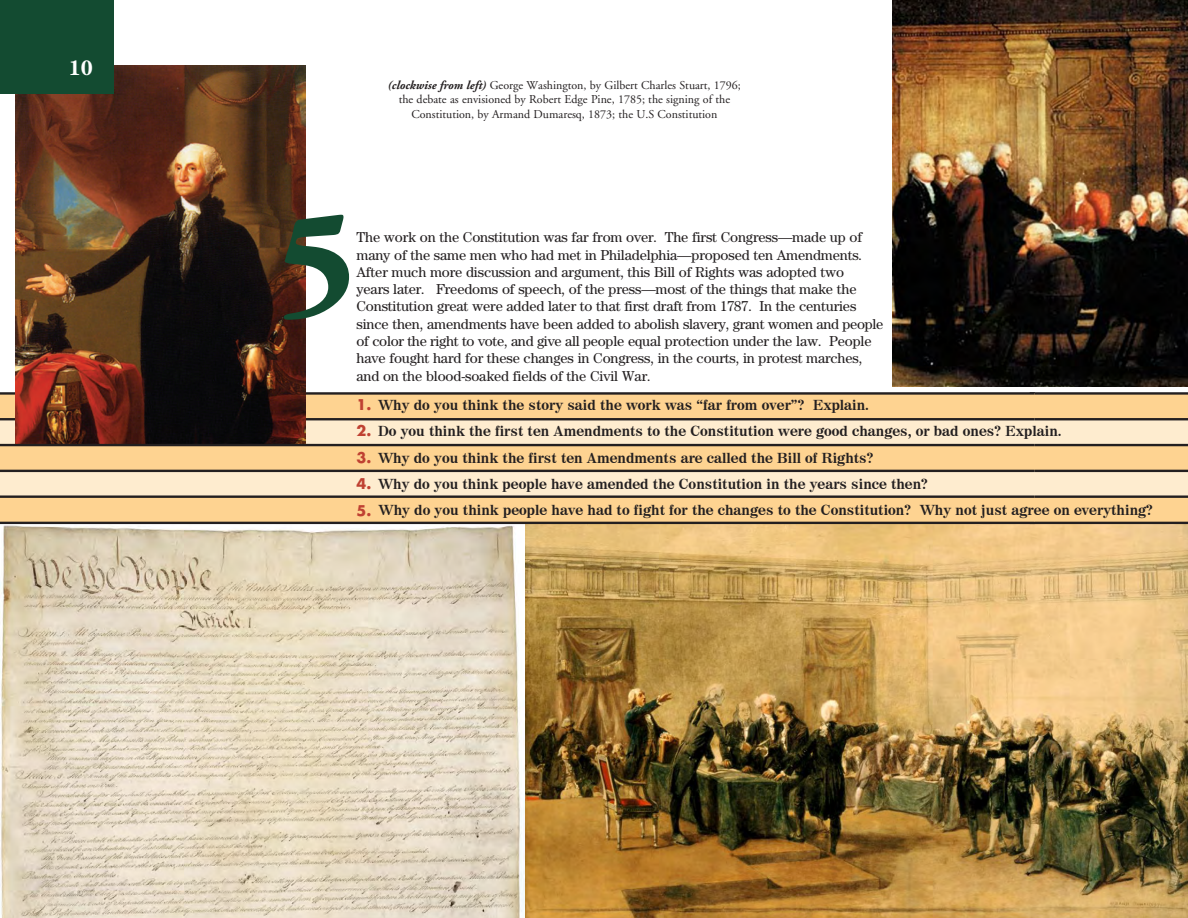
<style>
.page{position:relative;width:1188px;height:918px;background:#fff}
.page>*{position:absolute;margin:0;border:0;box-sizing:border-box;transform-origin:0 0}
.t1{font:700 142.5px "Garamond";color:#134b31}
.Page_Number{font:700 21px "Century Std";color:#fff}
.Text{font:14.4px/17.2px "Century Std";letter-spacing:-.01em;color:#231f20}
._5_Questions{font:700 14.4px "Century 725 BT";color:#231f20}
._5_Questions-2{font:700 14.4px "Futura";color:#bf4132}
.Captions{font:12px/14.4px "Adobe Garamond";color:#231f20;text-align:center}
.s1{font-weight:700;font-style:italic}
.s2{font-family:"Futura";color:#bf4132}
</style>
<div class="page">
<img style="left:0;top:524px;width:1188px;height:394px">
<div style="left:1030px;top:419px;width:158px;height:26px;background:#feeccf"></div>
<div style="left:1030px;top:393px;width:158px;height:26px;background:#fed391"></div>
<div style="left:1030px;top:445px;width:158px;height:26px;background:#fed391"></div>
<div style="left:1030px;top:471px;width:158px;height:26px;background:#feeccf"></div>
<div style="left:1030px;top:497px;width:158px;height:25px;background:#fed391"></div>
<hr style="left:1030px;top:418px;width:158px;height:2px;background:#231f20">
<hr style="left:1030px;top:392px;width:158px;height:3px;background:#231f20">
<hr style="left:1030px;top:470px;width:158px;height:2px;background:#231f20">
<hr style="left:1030px;top:495px;width:158px;height:3px;background:#231f20">
<hr style="left:1030px;top:444px;width:158px;height:2px;background:#231f20">
<hr style="left:1030px;top:522px;width:158px;height:2px;background:#231f20">
<div style="left:0;top:419px;width:1035px;height:26px;background:#feeccf"></div>
<div style="left:0;top:393px;width:1035px;height:26px;background:#fed391"></div>
<div style="left:0;top:445px;width:1035px;height:26px;background:#fed391"></div>
<div style="left:0;top:471px;width:1035px;height:26px;background:#feeccf"></div>
<div style="left:0;top:497px;width:1035px;height:25px;background:#fed391"></div>
<hr style="left:0;top:418px;width:1035px;height:2px;background:#231f20">
<hr style="left:0;top:392px;width:1035px;height:3px;background:#231f20">
<hr style="left:0;top:470px;width:1035px;height:2px;background:#231f20">
<hr style="left:0;top:495px;width:1035px;height:3px;background:#231f20">
<hr style="left:0;top:522px;width:1035px;height:2px;background:#231f20">
<img style="left:15px;top:65px;width:291px;height:379px">
<div style="left:0;top:0;width:113px;height:93px;background:#134b31"></div>
<hr style="left:0;top:444px;width:1035px;height:2px;background:#231f20">
<img style="left:892px;top:0;width:296px;height:386px">
<p class="Page_Number" style="left:69px;top:55px;width:26px">10</p>
<p class="Captions" style="left:388px;top:78px;width:355px"><span class="s1">(clockwise from left)</span> George Washington, by Gilbert Charles Stuart, 1796; the debate as envisioned by Robert Edge Pine, 1785; the signing of the<br>Constitution, by Armand Dumaresq, 1873; the U.S Constitution</p>
<p class="t1" style="left:278px;top:185px;width:81px">5</p>
<p class="Text" style="left:357px;top:229px;width:528px">The work on the Constitution was far from over. The first Congress—made up of many of the same men who had met in Philadelphia—proposed ten Amendments.<br>After much more discussion and argument, this Bill of Rights was adopted two<br>years later. Freedoms of speech, of the press—most of the things that make the Constitution great were added later to that first draft from 1787. In the centuries since then, amendments have been added to abolish slavery, grant women and people of color the right to vote, and give all people equal protection under the law. People have fought hard for these changes in Congress, in the courts, in protest marches, and on the blood-soaked fields of the Civil War.</p>
<p class="_5_Questions" style="left:357px;top:396px;width:514px"><span class="s2">1.</span> Why do you think the story said the work was “far from over”? Explain.</p>
<p class="_5_Questions" style="left:357px;top:422px;width:707px"><span class="s2">2.</span> Do you think the first ten Amendments to the Constitution were good changes, or bad ones? Explain.</p>
<p class="_5_Questions" style="left:357px;top:449px;width:519px"><span class="s2">3.</span> Why do you think the first ten Amendments are called the Bill of Rights?</p>
<p class="_5_Questions" style="left:357px;top:475px;width:573px"><span class="s2">4.</span> Why do you think people have amended the Constitution in the years since then?</p>
<p class="_5_Questions-2" style="left:357px;top:500px;width:16px">5.</p>
<p class="_5_Questions" style="left:379px;top:501px;width:776px">Why do you think people have had to fight for the changes to the Constitution? Why not just agree on everything?</p>
</div>
